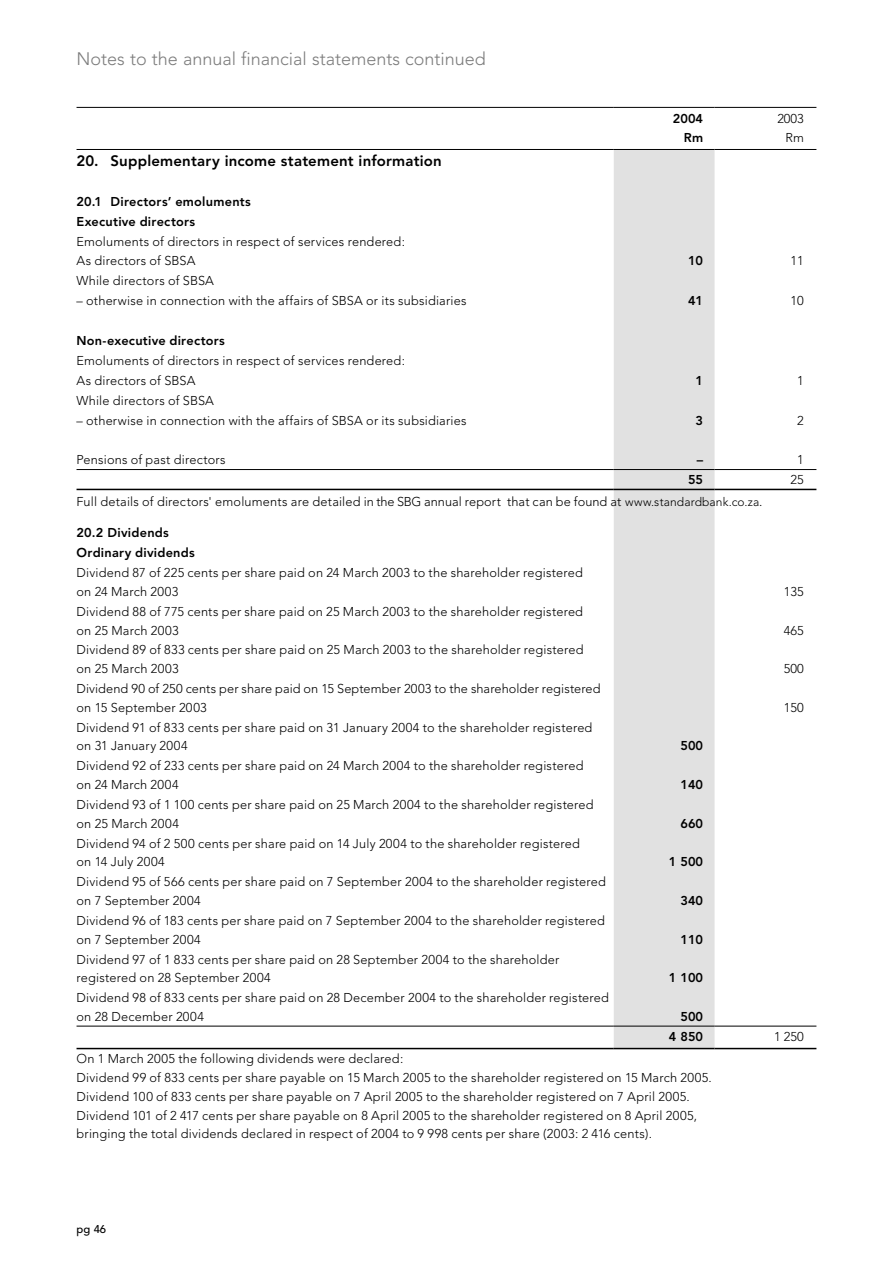
<style>
.page{position:relative;width:893px;height:1263px;background:#fff}
.page>*{position:absolute;margin:0;border:0;box-sizing:border-box;transform-origin:0 0}
.t1{font:300 18px "Avenir";color:#7c7c7c}
.t2{font:800 15px "Avenir";letter-spacing:.01em;color:#000}
.t3{font:300 12.75px/18.8px "Avenir";letter-spacing:.015em;color:#000}
.t4{font:800 12.75px/20px "Avenir";letter-spacing:.02em;color:#000;text-align:right}
.t5{font:500 11.25px "Avenir";color:#000}
.s1{font-size:12px}
</style>
<div class="page">
<div style="left:614px;top:150px;width:101px;height:898px;background:#e1e1e1"></div>
<hr style="left:77px;top:149px;width:436px;height:1px;background:#000">
<hr style="left:513px;top:149px;width:101px;height:1px;background:#000">
<hr style="left:614px;top:149px;width:101px;height:1px;background:#000">
<hr style="left:715px;top:149px;width:101px;height:1px;background:#000">
<hr style="left:77px;top:107px;width:436px;height:1px;background:#000">
<hr style="left:513px;top:107px;width:101px;height:1px;background:#000">
<hr style="left:614px;top:107px;width:101px;height:1px;background:#000">
<hr style="left:715px;top:107px;width:101px;height:1px;background:#000">
<hr style="left:77px;top:469px;width:436px;height:1px;background:#000">
<hr style="left:513px;top:469px;width:101px;height:1px;background:#000">
<hr style="left:614px;top:469px;width:101px;height:1px;background:#000">
<hr style="left:715px;top:469px;width:101px;height:1px;background:#000">
<hr style="left:77px;top:489px;width:436px;height:1px;background:#000">
<hr style="left:513px;top:489px;width:101px;height:1px;background:#000">
<hr style="left:614px;top:489px;width:101px;height:1px;background:#000">
<hr style="left:715px;top:489px;width:101px;height:1px;background:#000">
<hr style="left:77px;top:1026px;width:436px;height:1px;background:#000">
<hr style="left:513px;top:1026px;width:101px;height:1px;background:#000">
<hr style="left:614px;top:1026px;width:101px;height:1px;background:#000">
<hr style="left:715px;top:1026px;width:101px;height:1px;background:#000">
<hr style="left:77px;top:1048px;width:436px;height:1px;background:#000">
<hr style="left:513px;top:1048px;width:101px;height:1px;background:#000">
<hr style="left:614px;top:1048px;width:101px;height:1px;background:#000">
<hr style="left:715px;top:1048px;width:101px;height:1px;background:#000">
<h1 class="t1" style="left:77px;top:48px;width:411px">Notes to the annual financial statements continued</h1>
<p class="t2" style="left:77px;top:152px;width:367px">20. Supplementary income statement information</p>
<p class="t4" style="left:77px;top:191px;width:176px;text-align:left">20.1 Directors’ emoluments<br>Executive directors</p>
<p class="t3" style="left:77px;top:231px;width:330px;line-height:20px">Emoluments of directors in respect of services rendered:<br>As directors of SBSA</p>
<p class="t4" style="left:673px;top:110px;width:32px;line-height:18.8px">2004<br>Rm</p>
<p class="t3" style="left:777px;top:110px;width:28px;text-align:right">2003<br>Rm</p>
<p class="t4" style="left:688px;top:251px;width:17px">10</p>
<p class="t3" style="left:791px;top:252px;width:15px">11</p>
<p class="t3" style="left:77px;top:272px;width:139px">While directors of SBSA</p>
<p class="t3" style="left:77px;top:291px;width:392px">– otherwise in connection with the affairs of SBSA or its subsidiaries</p>
<p class="t4" style="left:688px;top:291px;width:17px">41</p>
<p class="t3" style="left:791px;top:291px;width:15px">10</p>
<p class="t4" style="left:77px;top:331px;width:150px">Non-executive directors</p>
<p class="t3" style="left:77px;top:351px;width:330px;line-height:20px">Emoluments of directors in respect of services rendered:<br>As directors of SBSA</p>
<p class="t4" style="left:695px;top:370px;width:9px">1</p>
<p class="t3" style="left:797px;top:371px;width:8px">1</p>
<p class="t3" style="left:77px;top:391px;width:139px">While directors of SBSA</p>
<p class="t3" style="left:77px;top:411px;width:392px">– otherwise in connection with the affairs of SBSA or its subsidiaries</p>
<p class="t4" style="left:695px;top:410px;width:9px">3</p>
<p class="t3" style="left:797px;top:411px;width:8px">2</p>
<p class="t3" style="left:77px;top:451px;width:151px">Pensions of past directors</p>
<p class="t4" style="left:697px;top:450px;width:8px">–</p>
<p class="t3" style="left:797px;top:451px;width:8px">1</p>
<p class="t4" style="left:688px;top:470px;width:17px">55</p>
<p class="t3" style="left:791px;top:470px;width:15px">25</p>
<p class="t3" style="left:77px;top:492px;width:687px">Full details of directors' emoluments are detailed in the SBG annual report that can be found at <span class="s1">www.standardbank.co.za</span>.</p>
<p class="t4" style="left:77px;top:523px;width:120px;text-align:left">20.2 Dividends<br>Ordinary dividends</p>
<p class="t3" style="left:77px;top:563px;width:508px">Dividend 87 of 225 cents per share paid on 24 March 2003 to the shareholder registered on 24 March 2003</p>
<p class="t3" style="left:77px;top:602px;width:508px">Dividend 88 of 775 cents per share paid on 25 March 2003 to the shareholder registered on 25 March 2003</p>
<p class="t3" style="left:77px;top:641px;width:509px">Dividend 89 of 833 cents per share paid on 25 March 2003 to the shareholder registered on 25 March 2003</p>
<p class="t3" style="left:77px;top:679px;width:526px">Dividend 90 of 250 cents per share paid on 15 September 2003 to the shareholder registered on 15 September 2003</p>
<p class="t3" style="left:77px;top:718px;width:517px">Dividend 91 of 833 cents per share paid on 31 January 2004 to the shareholder registered on 31 January 2004</p>
<p class="t3" style="left:77px;top:756px;width:508px">Dividend 92 of 233 cents per share paid on 24 March 2004 to the shareholder registered on 24 March 2004</p>
<p class="t3" style="left:77px;top:795px;width:519px">Dividend 93 of 1 100 cents per share paid on 25 March 2004 to the shareholder registered on 25 March 2004</p>
<p class="t3" style="left:77px;top:834px;width:505px">Dividend 94 of 2 500 cents per share paid on 14 July 2004 to the shareholder registered on 14 July 2004</p>
<p class="t3" style="left:77px;top:872px;width:531px">Dividend 95 of 566 cents per share paid on 7 September 2004 to the shareholder registered on 7 September 2004</p>
<p class="t3" style="left:77px;top:911px;width:530px">Dividend 96 of 183 cents per share paid on 7 September 2004 to the shareholder registered on 7 September 2004</p>
<p class="t3" style="left:77px;top:950px;width:484px">Dividend 97 of 1 833 cents per share paid on 28 September 2004 to the shareholder registered on 28 September 2004</p>
<p class="t3" style="left:77px;top:988px;width:534px">Dividend 98 of 833 cents per share paid on 28 December 2004 to the shareholder registered on 28 December 2004</p>
<p class="t4" style="left:680px;top:736px;width:24px">500</p>
<p class="t4" style="left:680px;top:775px;width:24px">140</p>
<p class="t4" style="left:680px;top:813px;width:24px">660</p>
<p class="t4" style="left:669px;top:852px;width:36px">1 500</p>
<p class="t4" style="left:680px;top:891px;width:24px">340</p>
<p class="t4" style="left:680px;top:929px;width:24px">110</p>
<p class="t4" style="left:669px;top:968px;width:36px">1 100</p>
<p class="t4" style="left:669px;top:1006px;width:36px">500<br>4 850</p>
<p class="t3" style="left:77px;top:1049px;width:637px">On 1 March 2005 the following dividends were declared:<br>Dividend 99 of 833 cents per share payable on 15 March 2005 to the shareholder registered on 15 March 2005.<br>Dividend 100 of 833 cents per share payable on 7 April 2005 to the shareholder registered on 7 April 2005.<br>Dividend 101 of 2 417 cents per share payable on 8 April 2005 to the shareholder registered on 8 April 2005, bringing the total dividends declared in respect of 2004 to 9 998 cents per share (2003: 2 416 cents).</p>
<p class="t3" style="left:784px;top:582px;width:21px">135</p>
<p class="t3" style="left:784px;top:621px;width:21px">465</p>
<p class="t3" style="left:784px;top:659px;width:21px">500</p>
<p class="t3" style="left:784px;top:698px;width:21px">150</p>
<p class="t3" style="left:774px;top:1027px;width:31px">1 250</p>
<p class="t5" style="left:77px;top:1223px;width:31px">pg 46</p>
</div>
